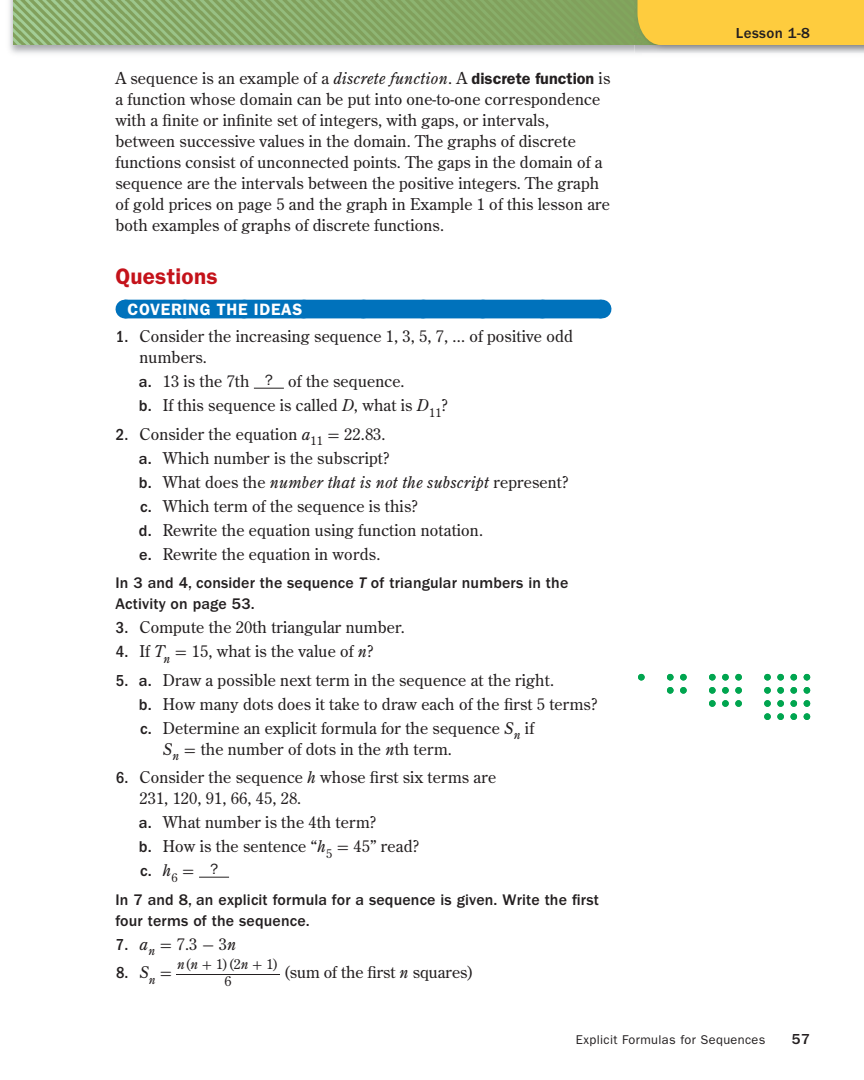
<style>
.page{position:relative;width:864px;height:1080px;background:#fff}
.page>*{position:absolute;margin:0;border:0;box-sizing:border-box;transform-origin:0 0}
.t1{font:600 22.5px "ITC Franklin Gothic Std";letter-spacing:.01em;color:#c4121a}
.t2{font:600 16.5px "ITC Franklin Gothic Std";letter-spacing:.04em;color:#fff}
.t3{font:500 condensed 16.5px "ITC Franklin Gothic Std";color:#231f20}
.t4{font:16.2px/24px "Century Old Style Std";letter-spacing:.01em;color:#231f20}
.t5{font:500 15.9px/21px "ITC Franklin Gothic Std";letter-spacing:.01em;color:#231f20}
.t6{font:500 15px "ITC Franklin Gothic Std";letter-spacing:.025em;color:#231f20}
.t7{font:13.8px "Century Old Style Std";color:#231f20}
.t8{font:13.8px/13.8px "Uni Math";color:#231f20;text-align:center;scale:3.73 1}
.t9{font:12.75px "ITC Franklin Gothic Std";letter-spacing:.03em;color:#231f20}
.s1{font-style:italic}
.s2{font-family:"ITC Franklin Gothic Std";font-weight:600}
.s3{font-family:"ITC Franklin Gothic Std";font-weight:500;font-stretch:condensed;font-size:16.5px}
.s4{font-family:"ITC Franklin Gothic Std";font-weight:500}
.s5{font-family:"Uni Math"}
.s6{font-family:"ITC Franklin Gothic Std Med It";font-weight:400}
.s7{font-family:"Century Old Style Std";font-weight:400;font-style:italic;font-stretch:normal;font-size:16.2px}
.s8{font-family:"Uni Math";font-weight:400;font-stretch:normal;font-size:16.2px}
.s9{font-family:"Century Old Style Std"}
</style>
<div class="page">
<img style="left:9px;top:0;width:633px;height:54px">
<img style="left:14px;top:0;width:620px;height:45px">
<div style="left:124px;top:300px;width:478px;height:18px;background:#0072bc"></div>
<hr style="left:254px;top:388px;width:30px;height:1px;background:#231f20">
<hr style="left:199px;top:877px;width:30px;height:1px;background:#231f20">
<div style="left:709px;top:674px;width:7px;height:6px;background:#00a54f;border-radius:50%"></div>
<div style="left:722px;top:674px;width:7px;height:6px;background:#00a54f;border-radius:50%"></div>
<div style="left:709px;top:687px;width:7px;height:7px;background:#00a54f;border-radius:50%"></div>
<div style="left:735px;top:674px;width:7px;height:6px;background:#00a54f;border-radius:50%"></div>
<div style="left:722px;top:687px;width:7px;height:7px;background:#00a54f;border-radius:50%"></div>
<div style="left:735px;top:687px;width:7px;height:7px;background:#00a54f;border-radius:50%"></div>
<div style="left:735px;top:700px;width:7px;height:7px;background:#00a54f;border-radius:50%"></div>
<div style="left:709px;top:700px;width:7px;height:7px;background:#00a54f;border-radius:50%"></div>
<div style="left:722px;top:700px;width:7px;height:7px;background:#00a54f;border-radius:50%"></div>
<div style="left:680px;top:674px;width:7px;height:6px;background:#00a54f;border-radius:50%"></div>
<div style="left:764px;top:674px;width:7px;height:6px;background:#00a54f;border-radius:50%"></div>
<div style="left:777px;top:674px;width:7px;height:6px;background:#00a54f;border-radius:50%"></div>
<div style="left:764px;top:687px;width:7px;height:7px;background:#00a54f;border-radius:50%"></div>
<div style="left:790px;top:674px;width:7px;height:6px;background:#00a54f;border-radius:50%"></div>
<div style="left:777px;top:687px;width:7px;height:7px;background:#00a54f;border-radius:50%"></div>
<div style="left:790px;top:687px;width:7px;height:7px;background:#00a54f;border-radius:50%"></div>
<div style="left:804px;top:687px;width:6px;height:7px;background:#00a54f;border-radius:50%"></div>
<div style="left:804px;top:700px;width:6px;height:7px;background:#00a54f;border-radius:50%"></div>
<svg style="left:804px;top:674px;width:6px;height:6px"></svg>
<div style="left:764px;top:700px;width:7px;height:7px;background:#00a54f;border-radius:50%"></div>
<div style="left:777px;top:700px;width:7px;height:7px;background:#00a54f;border-radius:50%"></div>
<div style="left:790px;top:700px;width:7px;height:7px;background:#00a54f;border-radius:50%"></div>
<div style="left:790px;top:713px;width:7px;height:7px;background:#00a54f;border-radius:50%"></div>
<div style="left:804px;top:713px;width:6px;height:7px;background:#00a54f;border-radius:50%"></div>
<div style="left:764px;top:713px;width:7px;height:7px;background:#00a54f;border-radius:50%"></div>
<div style="left:777px;top:713px;width:7px;height:7px;background:#00a54f;border-radius:50%"></div>
<div style="left:680px;top:687px;width:7px;height:7px;background:#00a54f;border-radius:50%"></div>
<div style="left:638px;top:674px;width:7px;height:6px;background:#00a54f;border-radius:50%"></div>
<div style="left:667px;top:674px;width:7px;height:6px;background:#00a54f;border-radius:50%"></div>
<div style="left:667px;top:687px;width:7px;height:7px;background:#00a54f;border-radius:50%"></div>
<div style="left:638px;top:0;width:226px;height:45px;background:#fecc3e"></div>
<p class="t4" style="left:116px;top:69px;width:496px;line-height:21px">A sequence is an example of a <span class="s1">discrete function</span>. A <span class="s2">discrete function</span> is a function whose domain can be put into one-to-one correspondence with a finite or infinite set of integers, with gaps, or intervals, between successive values in the domain. The graphs of discrete functions consist of unconnected points. The gaps in the domain of a sequence are the intervals between the positive integers. The graph of gold prices on page 5 and the graph in Example 1 of this lesson are both examples of graphs of discrete functions.</p>
<p class="t1" style="left:116px;top:268px;width:104px">Questions</p>
<p class="t2" style="left:128px;top:303px;width:176px">COVERING THE IDEAS</p>
<p class="t4" style="left:140px;top:327px;width:435px;line-height:21px;text-indent:-24px"><span class="s3">1.</span> Consider the increasing sequence 1, 3, 5, 7, ... of positive odd numbers.</p>
<p class="t4" style="left:139px;top:371px;width:311px"><span class="s4">a.</span> 13 is the 7th <sup>?</sup> of the sequence.<br><span class="s4">b.</span> If this sequence is called <span class="s1">D</span>, what is <span class="s1">D</span><sub>11</sub>?</p>
<p class="t4" style="left:139px;top:423px;width:431px;text-indent:-23px"><span class="s3">2.</span> Consider the equation <span class="s1">a</span><sub>11</sub> <span class="s5">=</span> 22.83.<br><span class="s4">a.</span> Which number is the subscript?<br><span class="s4">b.</span> What does the <span class="s1">number that is not the subscript</span> represent? <span class="s4">c.</span> Which term of the sequence is this?<br><span class="s4">d.</span> Rewrite the equation using function notation.<br><span class="s4">e.</span> Rewrite the equation in words.</p>
<p class="t5" style="left:116px;top:574px;width:454px">In 3 and 4, consider the sequence <span class="s6">T</span> of triangular numbers in the<br>Activity on page 53.</p>
<p class="t4" style="left:116px;top:617px;width:290px"><span class="s3">3.</span> Compute the 20th triangular number.</p>
<p class="t4" style="left:116px;top:641px;width:259px"><span class="s3">4.</span> If <span class="s1">T</span><sub>n</sub> <span class="s5">=</span> 15, what is the value of <span class="s1">n</span>?</p>
<p class="t4" style="left:139px;top:669px;width:460px;text-indent:-23px"><span class="s3">5.</span> <span class="s4">a.</span> Draw a possible next term in the sequence at the right.<br><span class="s4">b.</span> How many dots does it take to draw each of the first 5 terms? <span class="s4">c.</span> Determine an explicit formula for the sequence <span class="s1">S</span><sub>n</sub> if</p>
<p class="t4" style="left:163px;top:738px;width:291px"><span class="s1">S</span><sub>n</sub> <span class="s5">=</span> the number of dots in the <span class="s1">n</span>th term.</p>
<p class="t4" style="left:140px;top:768px;width:358px;line-height:21px;text-indent:-24px"><span class="s3">6.</span> Consider the sequence <span class="s1">h</span> whose first six terms are<br>231, 120, 91, 66, 45, 28.</p>
<p class="t4" style="left:139px;top:812px;width:282px"><span class="s4">a.</span> What number is the 4th term?<br><span class="s4">b.</span> How is the sentence “<span class="s1">h</span><sub>5</sub> <span class="s5">=</span> 45” read? <span class="s4">c.</span> <span class="s1">h</span><sub>6</sub> <span class="s5">=</span> <sup>?</sup></p>
<p class="t5" style="left:116px;top:890px;width:485px">In 7 and 8, an explicit formula for a sequence is given. Write the first four terms of the sequence.</p>
<p class="t4" style="left:116px;top:933px;width:122px"><span class="s3">7.</span> <span class="s1">a</span><sub>n</sub> <span class="s5">=</span> 7.3 <span class="s5">-</span> 3<span class="s1">n</span></p>
<p class="t3" style="left:116px;top:967px;width:58px">8. <span class="s7">S</span><sub>n</sub> <span class="s8">=</span></p>
<p class="t7" style="left:177px;top:958px;width:103px"><span class="s1">n</span>(<span class="s1">n</span> <span class="s5">+</span> 1)(2<span class="s1">n</span> <span class="s5">+</span> 1)</p>
<p class="t8" style="left:177px;top:962px;width:29px">____<br><span class="s9">6</span></p>
<p class="t4" style="left:283px;top:962px;width:192px">(sum of the first <span class="s1">n</span> squares)</p>
<p class="t6" style="left:736px;top:27px;width:76px">Lesson 1-8</p>
<p class="t9" style="left:576px;top:1035px;width:191px">Explicit Formulas for Sequences</p>
<p class="t6" style="left:792px;top:1034px;width:20px">57</p>
</div>
